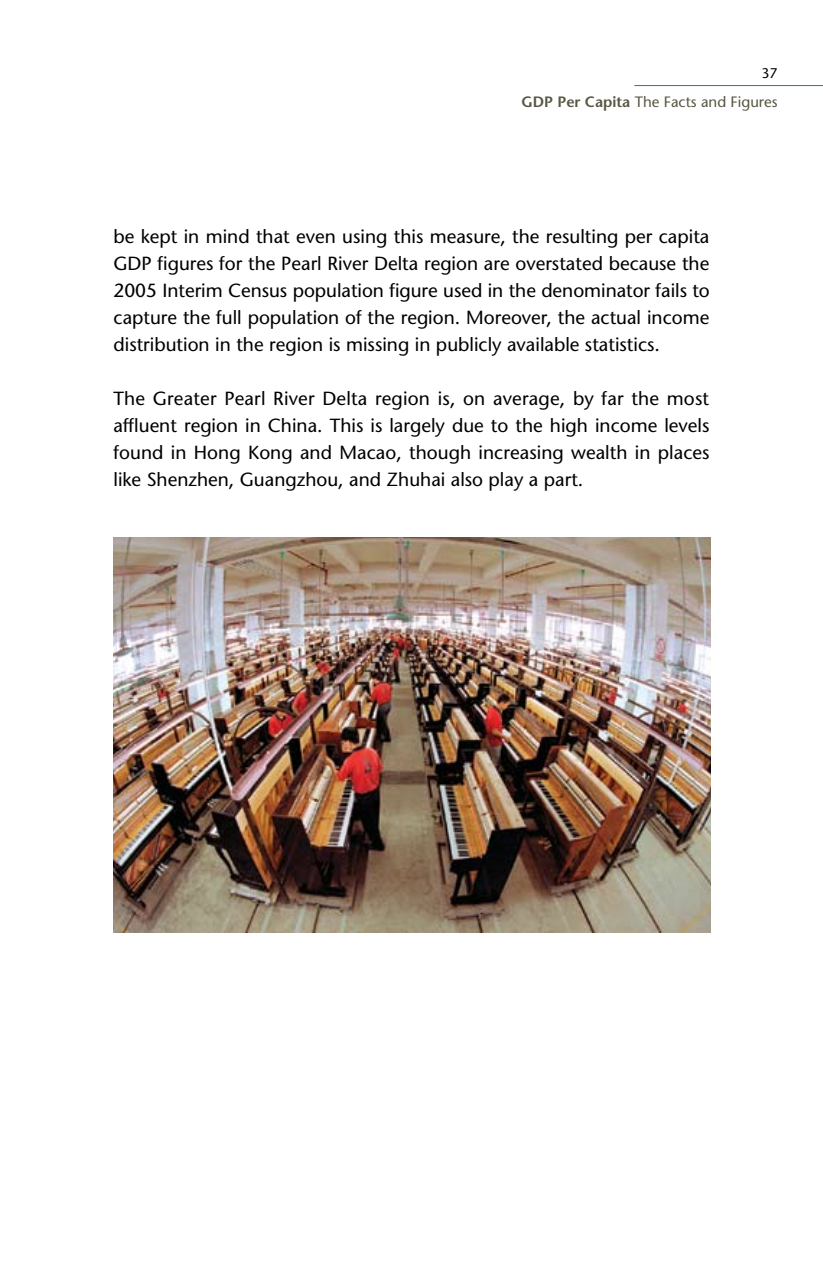
<style>
.page{position:relative;width:823px;height:1276px;background:#fff}
.page>*{position:absolute;margin:0;border:0;box-sizing:border-box;transform-origin:0 0}
.t1{font:19px/27px "Stone Sans";color:#000;text-align:justify}
.t2{font:15px "Stone Sans";color:#585742}
.t3{font:14px "Stone Sans";color:#000}
.s1{font-weight:600}
</style>
<div class="page">
<img style="left:113px;top:537px;width:597px;height:395px">
<hr style="left:634px;top:85px;width:188px;height:1px;background:#0080c5">
<p class="t3" style="left:761px;top:64px;width:18px">37</p>
<p class="t2" style="left:521px;top:92px;width:257px"><span class="s1">GDP Per Capita</span> The Facts and Figures</p>
<p class="t1" style="left:113px;top:223px;width:597px">be kept in mind that even using this measure, the resulting per capita GDP figures for the Pearl River Delta region are overstated because the 2005 Interim Census population figure used in the denominator fails to capture the full population of the region. Moreover, the actual income distribution in the region is missing in publicly available statistics.</p>
<p class="t1" style="left:113px;top:385px;width:597px">The Greater Pearl River Delta region is, on average, by far the most affluent region in China. This is largely due to the high income levels found in Hong Kong and Macao, though increasing wealth in places like Shenzhen, Guangzhou, and Zhuhai also play a part.</p>
</div>
